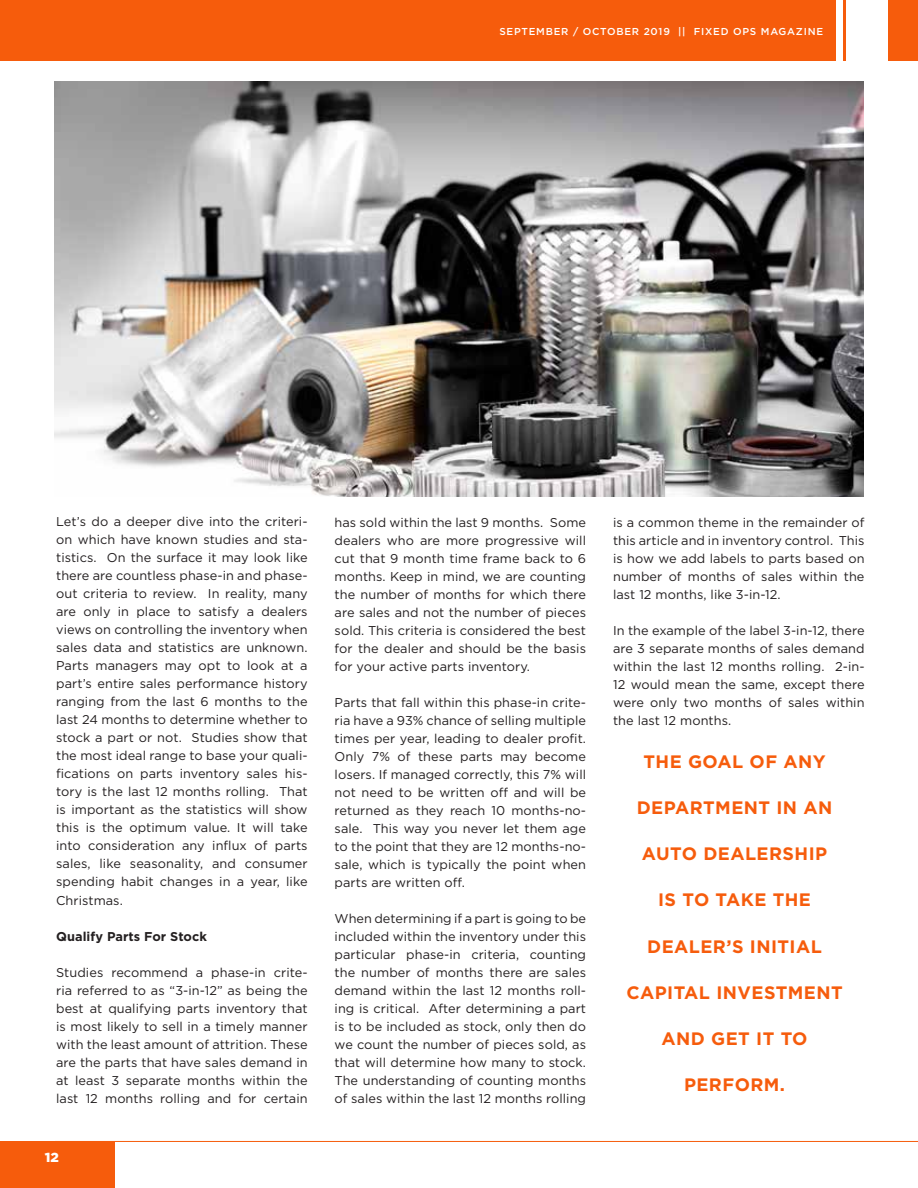
<style>
.page{position:relative;width:918px;height:1188px;background:#fff}
.page>*{position:absolute;margin:0;border:0;box-sizing:border-box;transform-origin:0 0}
.t1{font:700 18px "Gotham";letter-spacing:.025em;color:#f65c0c}
.t2{font:900 13.05px "Gotham";color:#fff}
.t3{font:12.75px/18px "Gotham";letter-spacing:.005em;color:#231f20;text-align:justify}
.t4{font:700 12.75px "Gotham";letter-spacing:.005em;color:#231f20}
.t5{font:500 10.05px "Gotham";letter-spacing:.075em;color:#fff}
</style>
<div class="page">
<div style="left:0;top:0;width:918px;height:60px;background:#f65c0c"></div>
<div style="left:836px;top:0;width:6px;height:69px;background:#fff"></div>
<div style="left:847px;top:0;width:41px;height:69px;background:#fff"></div>
<hr style="left:55px;top:1141px;width:863px;height:1px;background:#f65c0c">
<div style="left:0;top:1141px;width:114px;height:47px;background:#f65c0c"></div>
<img style="left:54px;top:82px;width:810px;height:415px">
<p class="t5" style="left:499px;top:25px;width:325px">SEPTEMBER / OCTOBER 2019 || FIXED OPS MAGAZINE</p>
<p class="t3" style="left:56px;top:513px;width:253px">Let’s do a deeper dive into the criteri&shy;on which have known studies and sta&shy;tistics. On the surface it may look like there are countless phase-in and phase&shy;out criteria to review. In reality, many are only in place to satisfy a dealers views on controlling the inventory when sales data and statistics are unknown.<br>Parts managers may opt to look at a part’s entire sales performance history ranging from the last 6 months to the last 24 months to determine whether to stock a part or not. Studies show that the most ideal range to base your quali&shy;fications on parts inventory sales his&shy;tory is the last 12 months rolling. That is important as the statistics will show this is the optimum value. It will take into consideration any influx of parts sales, like seasonality, and consumer spending habit changes in a year, like Christmas.</p>
<p class="t4" style="left:56px;top:928px;width:152px">Qualify Parts For Stock</p>
<p class="t3" style="left:56px;top:963px;width:253px">Studies recommend a phase-in crite&shy;ria referred to as “3-in-12” as being the best at qualifying parts inventory that is most likely to sell in a timely manner with the least amount of attrition. These are the parts that have sales demand in at least 3 separate months within the last 12 months rolling and for certain</p>
<p class="t2" style="left:45px;top:1148px;width:16px">12</p>
<p class="t3" style="left:335px;top:513px;width:253px">has sold within the last 9 months. Some dealers who are more progressive will cut that 9 month time frame back to 6 months. Keep in mind, we are counting the number of months for which there are sales and not the number of pieces sold. This criteria is considered the best for the dealer and should be the basis for your active parts inventory.</p>
<p class="t3" style="left:335px;top:693px;width:253px">Parts that fall within this phase-in crite&shy;ria have a 93% chance of selling multiple times per year, leading to dealer profit.<br>Only 7% of these parts may become losers. If managed correctly, this 7% will not need to be written off and will be returned as they reach 10 months-no&shy;sale. This way you never let them age to the point that they are 12 months-no&shy;sale, which is typically the point when parts are written off.</p>
<p class="t3" style="left:335px;top:909px;width:253px">When determining if a part is going to be included within the inventory under this particular phase-in criteria, counting the number of months there are sales demand within the last 12 months roll&shy;ing is critical. After determining a part is to be included as stock, only then do we count the number of pieces sold, as that will determine how many to stock.<br>The understanding of counting months of sales within the last 12 months rolling</p>
<p class="t3" style="left:613px;top:513px;width:253px">is a common theme in the remainder of this article and in inventory control. This is how we add labels to parts based on number of months of sales within the last 12 months, like 3-in-12.</p>
<p class="t3" style="left:613px;top:621px;width:253px">In the example of the label 3-in-12, there are 3 separate months of sales demand within the last 12 months rolling. 2-in-12 would mean the same, except there were only two months of sales within the last 12 months.</p>
<h1 class="t1" style="left:643px;top:750px;width:184px">THE GOAL OF ANY</h1>
<h1 class="t1" style="left:637px;top:796px;width:197px">DEPARTMENT IN AN</h1>
<h1 class="t1" style="left:642px;top:842px;width:187px">AUTO DEALERSHIP</h1>
<h1 class="t1" style="left:658px;top:888px;width:154px">IS TO TAKE THE</h1>
<h1 class="t1" style="left:647px;top:934px;width:176px">DEALER’S INITIAL</h1>
<h1 class="t1" style="left:626px;top:980px;width:218px">CAPITAL INVESTMENT</h1>
<h1 class="t1" style="left:662px;top:1026px;width:148px">AND GET IT TO</h1>
<h1 class="t1" style="left:684px;top:1072px;width:103px">PERFORM.</h1>
</div>
